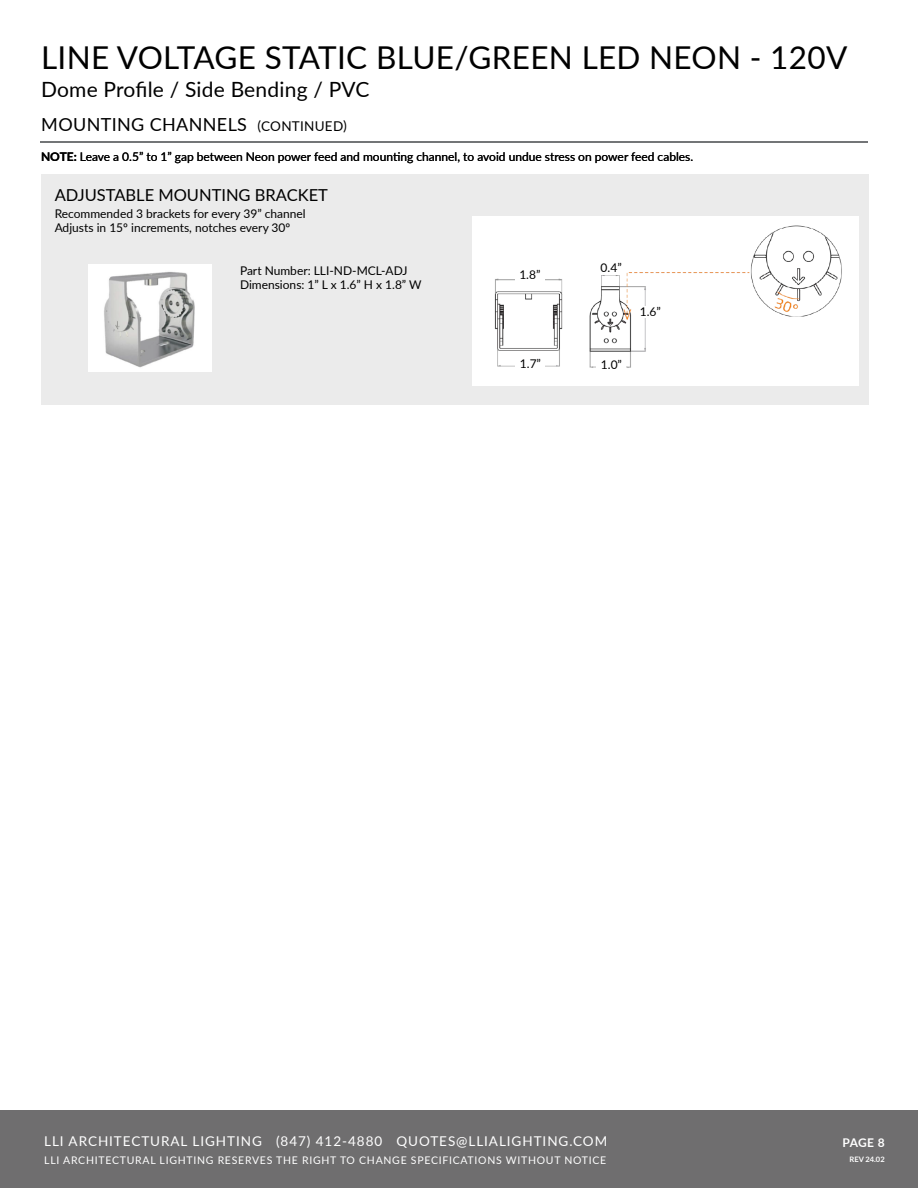
<style>
.page{position:relative;width:918px;height:1188px;background:#fff}
.page>*{position:absolute;margin:0;border:0;box-sizing:border-box;transform-origin:0 0}
.t1{font:31.5px "Lato";letter-spacing:.01em;color:#000}
.t2{font:21px "Lato";letter-spacing:.01em;color:#000}
.t3{font:18px "Lato";letter-spacing:.02em;color:#000}
.t4{font:16.5px "Lato";color:#000}
.t5{font:13.5px "Lato";letter-spacing:.07em;color:#fff}
.t6{font:12px/14.4px "Lato";color:#000}
.t7{font:700 12px "Lato";color:#fff}
.t8{font:10.5px "Lato";letter-spacing:.07em;color:#fff}
.t9{font:700 7.5px "Lato";color:#fff}
.s1{font-size:13.5px}
.s2{font-weight:700}
</style>
<div class="page">
<div style="left:41px;top:174px;width:827px;height:231px;background:#ebebeb"></div>
<div style="left:472px;top:216px;width:387px;height:170px;background:#fff"></div>
<img style="left:88px;top:265px;width:124px;height:106px">
<img style="left:494px;top:278px;width:69px;height:89px">
<img style="left:589px;top:225px;width:253px;height:143px">
<div style="left:702px;top:327px;width:155px;height:50px;background:#fff"></div>
<div style="left:516px;top:358px;width:29px;height:14px;background:#fff"></div>
<div style="left:515px;top:270px;width:30px;height:14px;background:#fff"></div>
<div style="left:597px;top:360px;width:29px;height:14px;background:#fff"></div>
<div style="left:636px;top:306px;width:29px;height:12px;background:#fff"></div>
<div style="left:600px;top:262px;width:22px;height:12px;background:#fff"></div>
<div style="left:0;top:1110px;width:918px;height:78px;background:#6f6e6f"></div>
<hr style="left:40px;top:141px;width:828px;height:1px;background:#737577">
<h1 class="t1" style="left:41px;top:35px;width:808px">LINE VOLTAGE STATIC BLUE/GREEN LED NEON - 120V</h1>
<h2 class="t2" style="left:41px;top:75px;width:330px">Dome Profile / Side Bending / PVC</h2>
<h3 class="t3" style="left:41px;top:112px;width:307px">MOUNTING CHANNELS <span class="s1">(CONTINUED)</span></h3>
<p class="t6" style="left:41px;top:149px;width:654px"><span class="s2">NOTE:</span> Leave a 0.5” to 1” gap between Neon power feed and mounting channel, to avoid undue stress on power feed cables.</p>
<h3 class="t4" style="left:55px;top:183px;width:275px">ADJUSTABLE MOUNTING BRACKET</h3>
<p class="t6" style="left:55px;top:206px;width:252px">Recommended 3 brackets for every 39” channel<br>Adjusts in 15º increments, notches every 30º</p>
<p class="t6" style="left:240px;top:263px;width:183px">Part Number: LLI-ND-MCL-ADJ<br>Dimensions: 1” L x 1.6” H x 1.8” W</p>
<p class="t6" style="left:519px;top:267px;width:23px">1.8”</p>
<p class="t6" style="left:520px;top:356px;width:23px">1.7”</p>
<p class="t6" style="left:601px;top:260px;width:23px">0.4”</p>
<p class="t6" style="left:601px;top:357px;width:23px">1.0”</p>
<p class="t6" style="left:640px;top:304px;width:23px">1.6”</p>
<p class="t5" style="left:44px;top:1131px;width:565px">LLI ARCHITECTURAL LIGHTING (847) 412-4880 QUOTES@LLIALIGHTING.COM</p>
<p class="t8" style="left:44px;top:1153px;width:564px">LLI ARCHITECTURAL LIGHTING RESERVES THE RIGHT TO CHANGE SPECIFICATIONS WITHOUT NOTICE</p>
<p class="t7" style="left:843px;top:1134px;width:44px">PAGE 8</p>
<p class="t9" style="left:850px;top:1154px;width:37px">REV 24.02</p>
</div>
